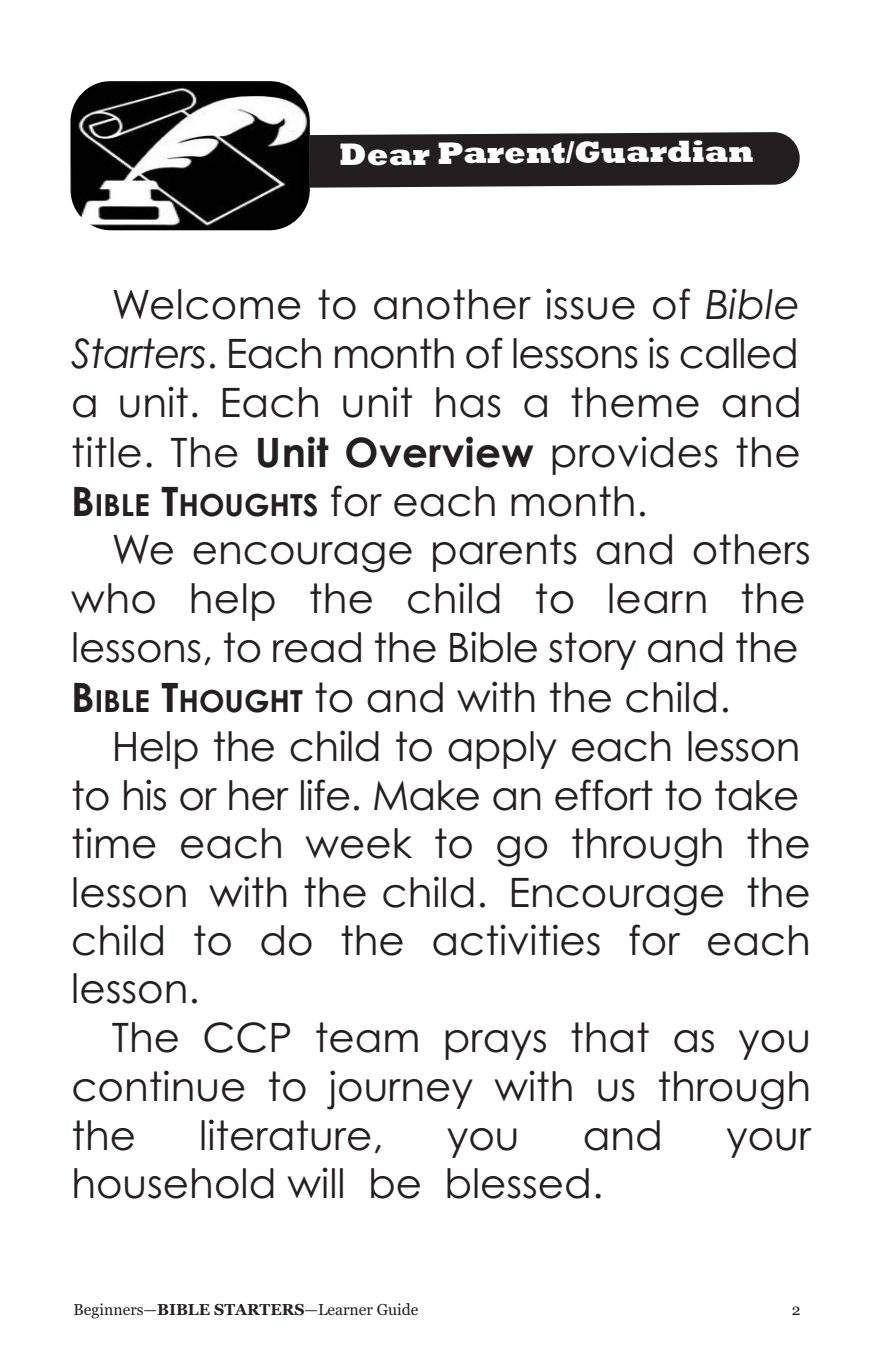
<style>
.page{position:relative;width:871px;height:1357px;background:#fff}
.page>*{position:absolute;margin:0;border:0;box-sizing:border-box;transform-origin:0 0}
.t1{font:40.5px/48.4px "Century Gothic";color:#231f20;text-align:justify}
.t2{font:800 31.5px "Rockwell";letter-spacing:-.005em;color:#fff}
.t3{font:15.75px "Georgia";color:#231f20}
.s1{font-style:italic}
.s2{font-weight:700}
.s3{font-weight:700;font-size:30.38px}
</style>
<div class="page">
<svg style="left:310px;top:132px;width:490px;height:56px"></svg>
<img style="left:70px;top:81px;width:240px;height:149px;border-radius:41px">
<p class="t2" style="left:339px;top:134px;width:416px">Dear Parent/Guardian</p>
<p class="t1" style="left:71px;top:281px;width:732px;line-height:49.1px;text-indent:41px">Welcome to another issue of <span class="s1">Bible Starters</span>. Each month of lessons is called a unit. Each unit has a theme and title. The <span class="s2">Unit Overview</span> provides the <span class="s2">B</span><span class="s3">IBLE</span> <span class="s2">T</span><span class="s3">HOUGHTS</span> for each month.</p>
<p class="t1" style="left:71px;top:526px;width:741px;line-height:49.3px;text-align:left;text-indent:40px">We encourage parents and others who help the child to learn the lessons, to read the Bible story and the <span class="s2">B</span><span class="s3">IBLE</span> <span class="s2">T</span><span class="s3">HOUGHT</span> to and with the child.</p>
<p class="t1" style="left:71px;top:723px;width:741px;text-align:left;text-indent:40px">Help the child to apply each lesson to his or her life. Make an effort to take time each week to go through the lesson with the child. Encourage the child to do the activities for each lesson.</p>
<p class="t1" style="left:71px;top:1014px;width:741px;text-indent:40px">The CCP team prays that as you continue to journey with us through the</p>
<p class="t1" style="left:199px;top:1111px;width:186px">literature,</p>
<p class="t1" style="left:447px;top:1111px;width:74px">you</p>
<p class="t1" style="left:583px;top:1111px;width:82px">and</p>
<p class="t1" style="left:726px;top:1111px;width:87px">your</p>
<p class="t1" style="left:71px;top:1160px;width:533px">household will be blessed.</p>
<p class="t3" style="left:74px;top:1300px;width:346px">Beginners—<span class="s2">BIBLE STARTERS</span>—Learner Guide</p>
<p class="t3" style="left:791px;top:1300px;width:10px">2</p>
</div>
